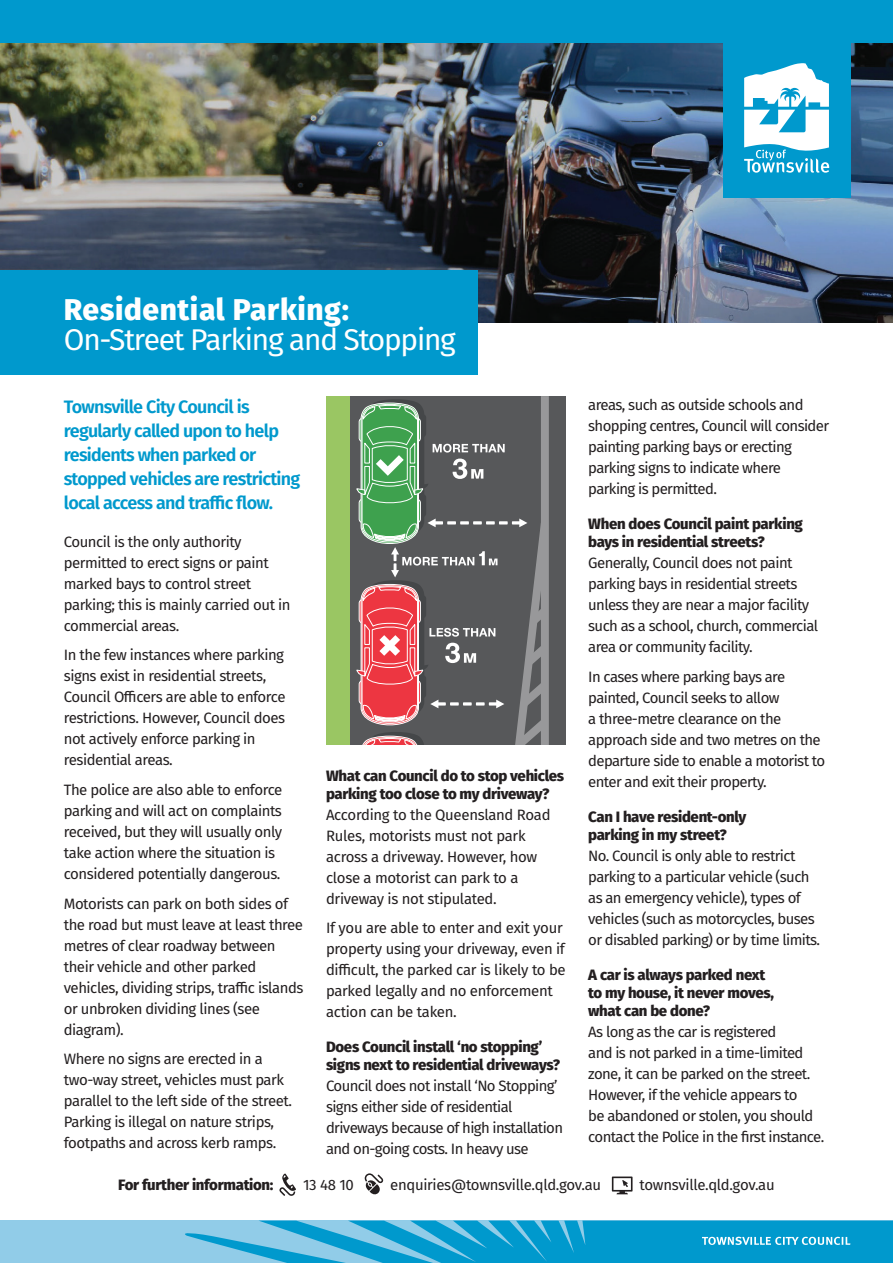
<style>
.page{position:relative;width:893px;height:1263px;background:#fff}
.page>*{position:absolute;margin:0;border:0;box-sizing:border-box;transform-origin:0 0}
.Heading{font:30px/30px "Fira Sans";letter-spacing:-.04em;color:#fff}
.Stand_First{font:600 18px/24px "Fira Sans";letter-spacing:-.04em;color:#0099cd}
.t1{font:15px/21px "Fira Sans";letter-spacing:-.04em;color:#231f20}
.t2{font:15px/21px "Fira Sans";letter-spacing:-.02em;color:#231f20}
.Paragraph_Heading{font:800 15px/18px "Fira Sans";letter-spacing:-.02em;color:#231f20}
.s1{font-weight:800}
</style>
<div class="page">
<svg style="left:279px;top:1173px;width:17px;height:23px"></svg>
<svg style="left:365px;top:1173px;width:18px;height:22px"></svg>
<svg style="left:612px;top:1176px;width:20px;height:18px"></svg>
<img style="left:0;top:43px;width:893px;height:280px">
<div style="left:0;top:1220px;width:893px;height:43px;background:#91cce8"></div>
<div style="left:0;top:271px;width:478px;height:104px;background:#0099cd"></div>
<div style="left:0;top:0;width:893px;height:43px;background:#0099cd"></div>
<div style="left:723px;top:38px;width:127px;height:160px;background:#0099cd"></div>
<svg style="left:744px;top:63px;width:85px;height:110px"></svg>
<svg style="left:185px;top:1220px;width:708px;height:43px"></svg>
<div style="left:326px;top:396px;width:240px;height:349px;background:#57585a"></div>
<div style="left:341px;top:396px;width:8px;height:349px;background:#9ac663"></div>
<div style="left:326px;top:396px;width:16px;height:349px;background:#9ac663"></div>
<svg style="left:356px;top:396px;width:193px;height:349px"></svg>
<p class="Heading" style="left:64px;top:294px;width:394px"><span class="s1">Residential Parking:<br></span>On-Street Parking and Stopping</p>
<p class="Stand_First" style="left:64px;top:394px;width:238px">Townsville City Council is regularly called upon to help residents when parked or stopped vehicles are restricting local access and traffic flow.</p>
<p class="t1" style="left:64px;top:531px;width:228px">Council is the only authority permitted to erect signs or paint marked bays to control street parking; this is mainly carried out in commercial areas.</p>
<p class="t1" style="left:64px;top:644px;width:223px">In the few instances where parking signs exist in residential streets,<br>Council Officers are able to enforce restrictions. However, Council does not actively enforce parking in residential areas.</p>
<p class="t1" style="left:64px;top:779px;width:220px">The police are also able to enforce parking and will act on complaints received, but they will usually only take action where the situation is considered potentially dangerous.</p>
<p class="t1" style="left:64px;top:892px;width:241px">Motorists can park on both sides of the road but must leave at least three metres of clear roadway between their vehicle and other parked vehicles, dividing strips, traffic islands or unbroken dividing lines (see diagram).</p>
<p class="t1" style="left:64px;top:1048px;width:230px">Where no signs are erected in a two-way street, vehicles must park parallel to the left side of the street.<br>Parking is illegal on nature strips, footpaths and across kerb ramps.</p>
<p class="Paragraph_Heading" style="left:326px;top:765px;width:240px">What can Council do to stop vehicles parking too close to my driveway?</p>
<p class="t2" style="left:326px;top:803px;width:226px">According to the Queensland Road<br>Rules, motorists must not park across a driveway. However, how close a motorist can park to a driveway is not stipulated.</p>
<p class="t2" style="left:326px;top:917px;width:241px">If you are able to enter and exit your property using your driveway, even if difficult, the parked car is likely to be parked legally and no enforcement action can be taken.</p>
<p class="Paragraph_Heading" style="left:326px;top:1037px;width:236px">Does Council install ‘no stopping’ signs next to residential driveways?</p>
<p class="t1" style="left:326px;top:1075px;width:239px">Council does not install ‘No Stopping’ signs either side of residential driveways because of high installation and on-going costs. In heavy use</p>
<p class="t1" style="left:588px;top:394px;width:242px">areas, such as outside schools and shopping centres, Council will consider painting parking bays or erecting parking signs to indicate where parking is permitted.</p>
<p class="Paragraph_Heading" style="left:588px;top:514px;width:216px">When does Council paint parking bays in residential streets?</p>
<p class="t1" style="left:588px;top:552px;width:231px">Generally, Council does not paint parking bays in residential streets unless they are near a major facility such as a school, church, commercial area or community facility.</p>
<p class="t1" style="left:588px;top:665px;width:238px">In cases where parking bays are painted, Council seeks to allow<br>a three-metre clearance on the approach side and two metres on the departure side to enable a motorist to enter and exit their property.</p>
<p class="Paragraph_Heading" style="left:588px;top:806px;width:160px">Can I have resident-only parking in my street?</p>
<p class="t1" style="left:588px;top:844px;width:233px">No. Council is only able to restrict parking to a particular vehicle (such as an emergency vehicle), types of vehicles (such as motorcycles, buses or disabled parking) or by time limits.</p>
<p class="Paragraph_Heading" style="left:588px;top:964px;width:187px">A car is always parked next to my house, it never moves, what can be done?</p>
<p class="t1" style="left:588px;top:1020px;width:238px">As long as the car is registered<br>and is not parked in a time-limited zone, it can be parked on the street.<br>However, if the vehicle appears to<br>be abandoned or stolen, you should contact the Police in the first instance.</p>
<p class="Paragraph_Heading" style="left:118px;top:1174px;width:157px">For further information:</p>
<p class="t1" style="left:303px;top:1174px;width:52px">13 48 10</p>
<p class="t2" style="left:390px;top:1174px;width:212px">enquiries@townsville.qld.gov.au</p>
<p class="t2" style="left:640px;top:1174px;width:137px">townsville.qld.gov.au</p>
</div>
